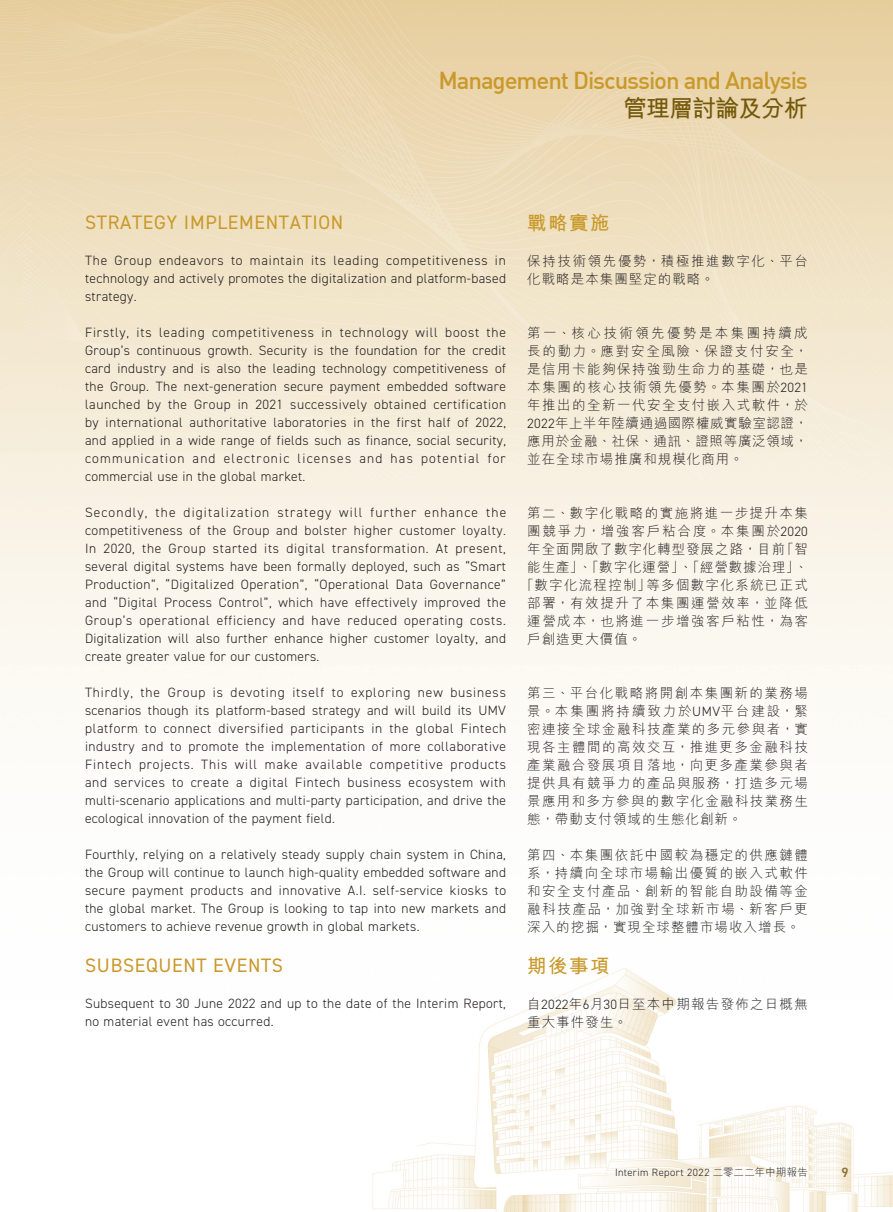
<style>
.page{position:relative;width:893px;height:1212px;background:#fff}
.page>*{position:absolute;margin:0;border:0;box-sizing:border-box;transform-origin:0 0}
.t1{font:500 24px "DIN";letter-spacing:-.045em;color:#c9992b}
.t2{font:700 24px "M Hei HK";letter-spacing:-.04em;color:#74590c}
.t3{font:19.5px "DIN2014";letter-spacing:.035em;color:#c9992b}
.t4{font:700 19.5px "M Hei HK";letter-spacing:.075em;color:#c9992b}
.t5{font:300 13.5px/18px "DIN2014";letter-spacing:.025em;color:#231f20;text-align:justify}
.t6{font:300 13.5px/18px "M Hei HK";letter-spacing:.095em;color:#231f20;text-align:justify}
.t7{font:300 13.5px/18px "M Hei HK";letter-spacing:.12em;color:#231f20}
.t8{font:300 13.5px "M Hei HK";letter-spacing:.065em;color:#231f20}
.t9{font:300 13.5px "M Hei HK";letter-spacing:.135em;color:#231f20}
.t10{font:300 13.5px "M Hei HK";letter-spacing:.07em;color:#231f20}
.t11{font:300 13.5px "M Hei HK";letter-spacing:.075em;color:#231f20}
.t12{font:600 13.5px "DIN2014";color:#8b7132}
.t13{font:300 10.5px "DIN2014";letter-spacing:.04em;color:#231f20}
.s1{font-family:"DIN2014"}
.s2{font-family:"M Hei HK"}
</style>
<div class="page">
<img style="left:0;top:0;width:893px;height:1212px">
<h1 class="t1" style="left:438px;top:65px;width:371px">Management Discussion and Analysis</h1>
<h1 class="t2" style="left:623px;top:91px;width:186px">管理層討論及分析</h1>
<h2 class="t3" style="left:85px;top:210px;width:260px">STRATEGY IMPLEMENTATION</h2>
<p class="t5" style="left:85px;top:251px;width:422px">The Group endeavors to maintain its leading competitiveness in technology and actively promotes the digitalization and platform-based strategy.</p>
<p class="t5" style="left:85px;top:323px;width:423px">Firstly, its leading competitiveness in technology will boost the Group’s continuous growth. Security is the foundation for the credit card industry and is also the leading technology competitiveness of the Group. The next-generation secure payment embedded software launched by the Group in 2021 successively obtained certification by international authoritative laboratories in the first half of 2022, and applied in a wide range of fields such as finance, social security, communication and electronic licenses and has potential for commercial use in the global market.</p>
<p class="t5" style="left:85px;top:503px;width:423px">Secondly, the digitalization strategy will further enhance the competitiveness of the Group and bolster higher customer loyalty.<br>In 2020, the Group started its digital transformation. At present, several digital systems have been formally deployed, such as “Smart Production”, “Digitalized Operation”, “Operational Data Governance” and “Digital Process Control”, which have effectively improved the Group’s operational efficiency and have reduced operating costs.<br>Digitalization will also further enhance higher customer loyalty, and create greater value for our customers.</p>
<p class="t5" style="left:85px;top:683px;width:423px">Thirdly, the Group is devoting itself to exploring new business scenarios though its platform-based strategy and will build its UMV platform to connect diversified participants in the global Fintech industry and to promote the implementation of more collaborative Fintech projects. This will make available competitive products and services to create a digital Fintech business ecosystem with multi-scenario applications and multi-party participation, and drive the ecological innovation of the payment field.</p>
<p class="t5" style="left:85px;top:845px;width:423px">Fourthly, relying on a relatively steady supply chain system in China, the Group will continue to launch high-quality embedded software and secure payment products and innovative A.I. self-service kiosks to the global market. The Group is looking to tap into new markets and customers to achieve revenue growth in global markets.</p>
<h2 class="t3" style="left:85px;top:953px;width:199px">SUBSEQUENT EVENTS</h2>
<p class="t5" style="left:85px;top:994px;width:422px">Subsequent to 30 June 2022 and up to the date of the Interim Report, no material event has occurred.</p>
<h2 class="t4" style="left:527px;top:209px;width:84px">戰略實施</h2>
<p class="t7" style="left:527px;top:252px;width:282px">保持技術領先優勢，積極推進數字化、平台化戰略是本集團堅定的戰略。</p>
<p class="t6" style="left:527px;top:324px;width:282px">第一、核心技術領先優勢是本集團持續成長的動力。應對安全風險、保證支付安全，是信用卡能夠保持強勁生命力的基礎，也是本集團的核心技術領先優勢。本集團於<span class="s1">2021</span>年推出的全新一代安全支付嵌入式軟件，於<span class="s1">2022</span>年上半年陸續通過國際權威實驗室認證，應用於金融、社保、通訊、證照等廣泛領域，並在全球市場推廣和規模化商用。</p>
<p class="t6" style="left:527px;top:504px;width:282px">第二、數字化戰略的實施將進一步提升本集</p>
<p class="t9" style="left:527px;top:524px;width:282px">團競爭力，增強客戶粘合度。本集團於<span class="s1">2020</span></p>
<p class="t10" style="left:527px;top:542px;width:282px">年全面開啟了數字化轉型發展之路，目前「智</p>
<p class="t8" style="left:527px;top:560px;width:282px">能生產」、「數字化運營」、「經營數據治理」、</p>
<p class="t6" style="left:520px;top:576px;width:289px">「數字化流程控制」等多個數字化系統已正式</p>
<p class="t7" style="left:527px;top:594px;width:282px">部署，有效提升了本集團運營效率，並降低</p>
<p class="t7" style="left:527px;top:612px;width:282px">運營成本，也將進一步增強客戶粘性，為客</p>
<p class="t11" style="left:527px;top:632px;width:116px">戶創造更大價值。</p>
<p class="t6" style="left:527px;top:684px;width:282px">第三、平台化戰略將開創本集團新的業務場景。本集團將持續致力於<span class="s1">UMV</span>平台建設，緊密連接全球金融科技產業的多元參與者，實現各主體間的高效交互，推進更多金融科技產業融合發展項目落地，向更多產業參與者提供具有競爭力的產品與服務，打造多元場景應用和多方參與的數字化金融科技業務生態，帶動支付領域的生態化創新。</p>
<p class="t6" style="left:527px;top:846px;width:282px">第四、本集團依託中國較為穩定的供應鏈體系，持續向全球市場輸出優質的嵌入式軟件和安全支付產品、創新的智能自助設備等金融科技產品，加強對全球新市場、新客戶更深入的挖掘，實現全球整體市場收入增長。</p>
<h2 class="t4" style="left:527px;top:951px;width:84px">期後事項</h2>
<p class="t6" style="left:527px;top:994px;width:282px">自<span class="s1">2022</span>年<span class="s1">6</span>月<span class="s1">30</span>日至本中期報告發佈之日概無重大事件發生。</p>
<p class="t13" style="left:615px;top:1166px;width:194px">Interim Report 2022 <span class="s2">二零二二年中期報告</span></p>
<p class="t12" style="left:842px;top:1163px;width:9px">9</p>
</div>
